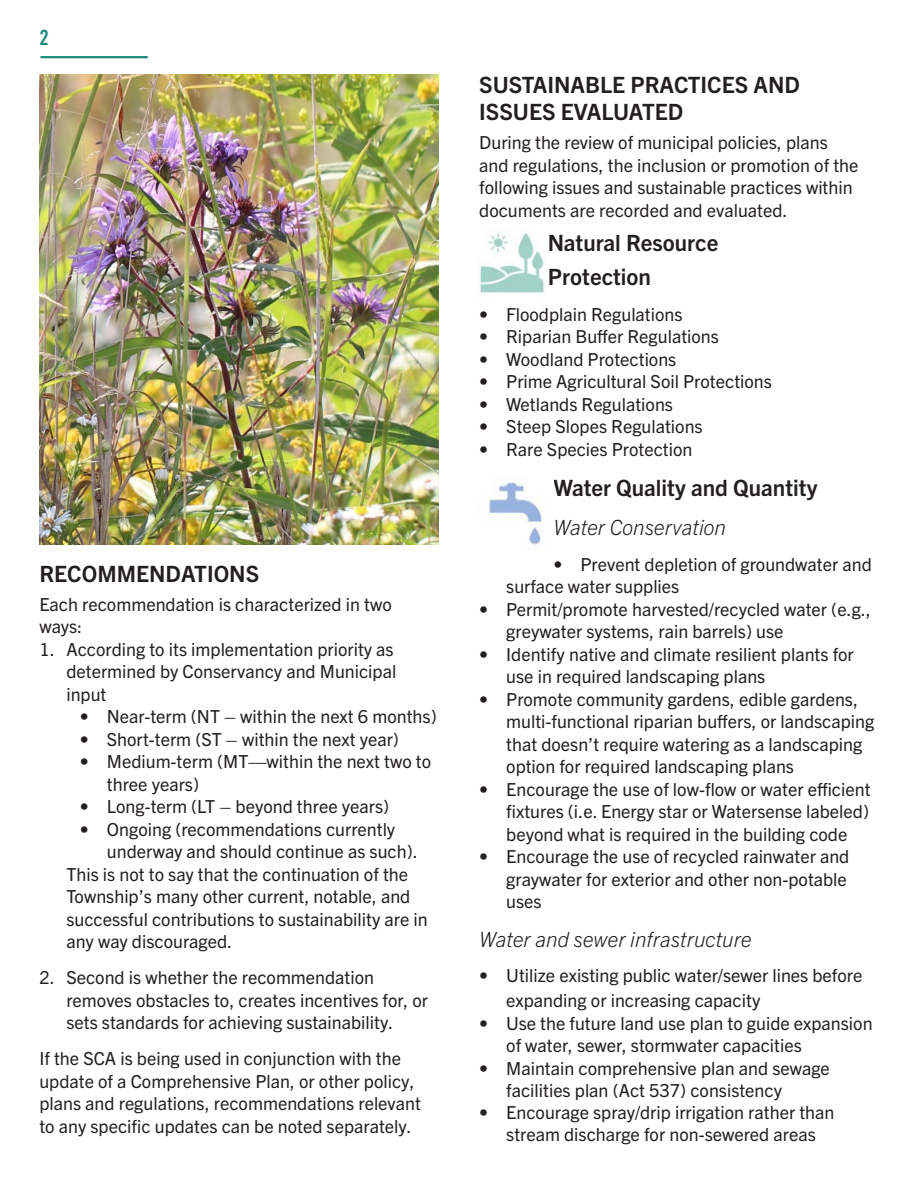
<style>
.page{position:relative;width:918px;height:1188px;background:#fff}
.page>*{position:absolute;margin:0;border:0;box-sizing:border-box;transform-origin:0 0}
.Section_headings{font:700 22.5px/27px "Trade Gothic Next LT Pro";color:#231f20}
.Paragraph_Style_1{font:italic 300 21px "Trade Gothic Next LT Pro";color:#231f20}
.t1{font:21px "Trade Gothic LT Std Bd Cn 20";color:#198a79}
.Paragraph_Style_1-2{font:18px/22.5px "Trade Gothic Next LT Pro";color:#231f20}
</style>
<div class="page">
<img style="left:478px;top:229px;width:67px;height:65px">
<img style="left:489px;top:482px;width:55px;height:69px">
<img style="left:39px;top:74px;width:400px;height:470px">
<hr style="left:40px;top:56px;width:108px;height:2px;background:#198a79">
<p class="t1" style="left:39px;top:25px;width:11px">2</p>
<p class="Section_headings" style="left:39px;top:558px;width:221px">RECOMMENDATIONS</p>
<p class="Paragraph_Style_1-2" style="left:39px;top:592px;width:354px">Each recommendation is characterized in two ways:</p>
<p class="Paragraph_Style_1-2" style="left:66px;top:637px;width:331px;text-indent:-27px">1. According to its implementation priority as determined by Conservancy and Municipal input</p>
<p class="Paragraph_Style_1-2" style="left:80px;top:704px;width:358px">• Near-term (NT – within the next 6 months)</p>
<p class="Paragraph_Style_1-2" style="left:80px;top:727px;width:321px">• Short-term (ST – within the next year)</p>
<p class="Paragraph_Style_1-2" style="left:107px;top:749px;width:326px;text-indent:-27px">• Medium-term (MT—within the next two to three years)</p>
<p class="Paragraph_Style_1-2" style="left:80px;top:794px;width:311px">• Long-term (LT – beyond three years)</p>
<p class="Paragraph_Style_1-2" style="left:107px;top:817px;width:313px;text-indent:-27px">• Ongoing (recommendations currently underway and should continue as such).</p>
<p class="Paragraph_Style_1-2" style="left:66px;top:862px;width:363px">This is not to say that the continuation of the Township’s many other current, notable, and successful contributions to sustainability are in any way discouraged.</p>
<p class="Paragraph_Style_1-2" style="left:66px;top:965px;width:363px;text-indent:-27px">2. Second is whether the recommendation removes obstacles to, creates incentives for, or sets standards for achieving sustainability.</p>
<p class="Paragraph_Style_1-2" style="left:39px;top:1046px;width:383px">If the SCA is being used in conjunction with the update of a Comprehensive Plan, or other policy, plans and regulations, recommendations relevant to any specific updates can be noted separately.</p>
<p class="Section_headings" style="left:479px;top:70px;width:322px">SUSTAINABLE PRACTICES AND<br>ISSUES EVALUATED</p>
<p class="Paragraph_Style_1-2" style="left:479px;top:130px;width:381px">During the review of municipal policies, plans and regulations, the inclusion or promotion of the following issues and sustainable practices within documents are recorded and evaluated.</p>
<p class="Section_headings" style="left:548px;top:228px;width:172px">Natural Resource</p>
<p class="Section_headings" style="left:548px;top:262px;width:105px">Protection</p>
<p class="Paragraph_Style_1-2" style="left:479px;top:302px;width:205px">• Floodplain Regulations</p>
<p class="Paragraph_Style_1-2" style="left:479px;top:324px;width:241px">• Riparian Buffer Regulations</p>
<p class="Paragraph_Style_1-2" style="left:479px;top:347px;width:199px">• Woodland Protections</p>
<p class="Paragraph_Style_1-2" style="left:479px;top:369px;width:294px">• Prime Agricultural Soil Protections</p>
<p class="Paragraph_Style_1-2" style="left:479px;top:392px;width:195px">• Wetlands Regulations</p>
<p class="Paragraph_Style_1-2" style="left:479px;top:414px;width:225px">• Steep Slopes Regulations</p>
<p class="Paragraph_Style_1-2" style="left:479px;top:437px;width:215px">• Rare Species Protection</p>
<p class="Section_headings" style="left:553px;top:473px;width:265px">Water Quality and Quantity</p>
<p class="Paragraph_Style_1" style="left:553px;top:513px;width:174px">Water Conservation</p>
<p class="Paragraph_Style_1-2" style="left:506px;top:552px;width:367px;text-indent:47px">• Prevent depletion of groundwater and surface water supplies</p>
<p class="Paragraph_Style_1-2" style="left:506px;top:597px;width:366px;text-indent:-27px">• Permit/promote harvested/recycled water (e.g., greywater systems, rain barrels) use</p>
<p class="Paragraph_Style_1-2" style="left:506px;top:642px;width:349px;text-indent:-27px">• Identify native and climate resilient plants for use in required landscaping plans</p>
<p class="Paragraph_Style_1-2" style="left:506px;top:687px;width:370px;text-indent:-27px">• Promote community gardens, edible gardens, multi-functional riparian buffers, or landscaping that doesn’t require watering as a landscaping option for required landscaping plans</p>
<p class="Paragraph_Style_1-2" style="left:506px;top:777px;width:366px;text-align:justify;text-indent:-27px">• Encourage the use of low-flow or water efficient fixtures (i.e. Energy star or Watersense labeled) beyond what is required in the building code</p>
<p class="Paragraph_Style_1-2" style="left:506px;top:844px;width:345px;text-indent:-27px">• Encourage the use of recycled rainwater and graywater for exterior and other non-potable uses</p>
<p class="Paragraph_Style_1" style="left:479px;top:925px;width:274px">Water and sewer infrastructure</p>
<p class="Paragraph_Style_1-2" style="left:506px;top:962px;width:358px;line-height:25.2px;text-indent:-27px">• Utilize existing public water/sewer lines before expanding or increasing capacity</p>
<p class="Paragraph_Style_1-2" style="left:506px;top:1011px;width:368px;text-indent:-27px">• Use the future land use plan to guide expansion of water, sewer, stormwater capacities</p>
<p class="Paragraph_Style_1-2" style="left:506px;top:1056px;width:325px;text-indent:-27px">• Maintain comprehensive plan and sewage facilities plan (Act 537) consistency</p>
<p class="Paragraph_Style_1-2" style="left:479px;top:1101px;width:357px;line-height:21.6px;text-align:center">• Encourage spray/drip irrigation rather than stream discharge for non-sewered areas</p>
</div>
